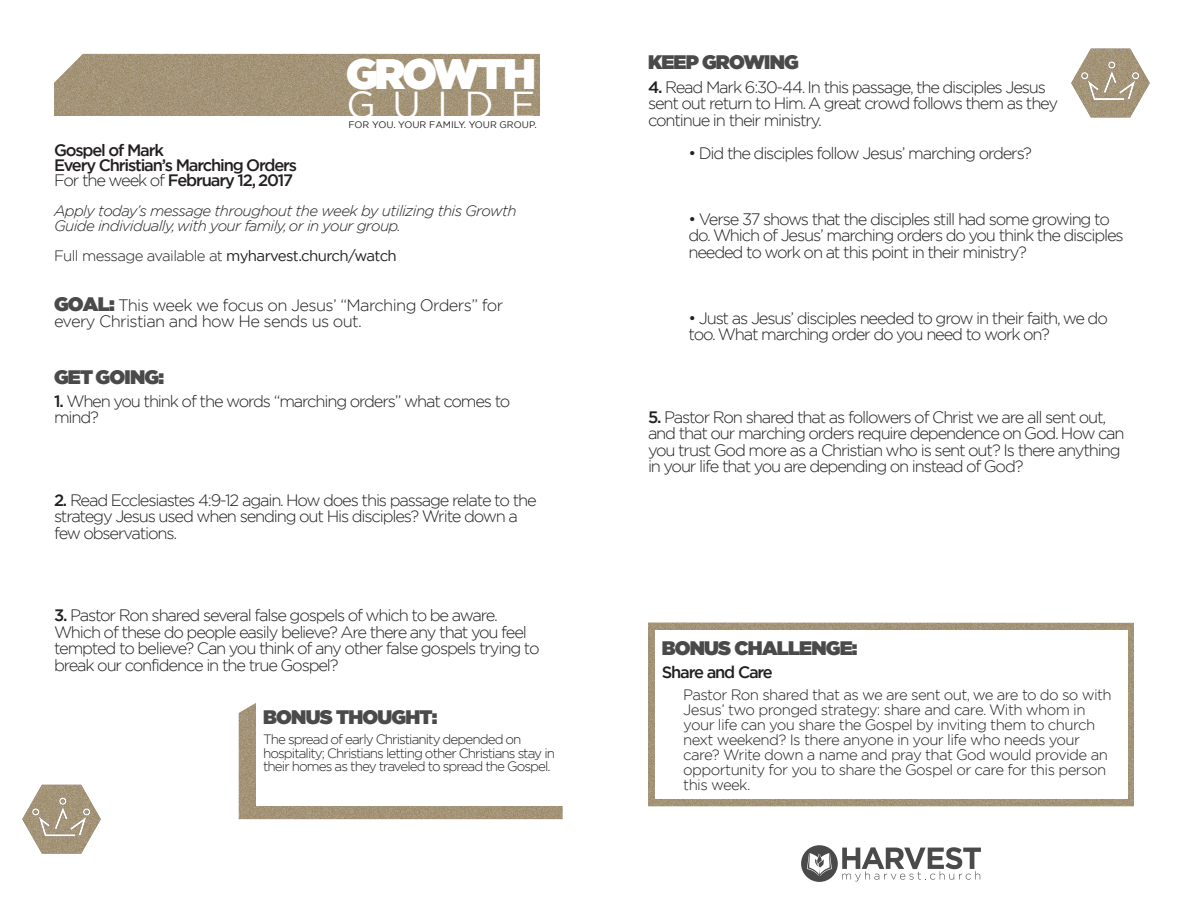
<style>
.page{position:relative;width:1188px;height:918px;background:#fff}
.page>*{position:absolute;margin:0;border:0;box-sizing:border-box;transform-origin:0 0}
.t1{font:900 42.45px "Gotham";letter-spacing:-.06em;color:#fff}
.t2{font:37.5px "Gotham";letter-spacing:.44em;color:#fff}
.t3{font:900 19.5px "Gotham";letter-spacing:-.04em;color:#4a4a4a}
.body_text{font:300 16.5px/16.5px "Gotham";letter-spacing:-.07em;color:#231f20}
.body_text-2{font:500 16.5px "Gotham";letter-spacing:-.07em;color:#231f20}
.body_text-3{font:300 16.5px/16.5px "Gotham";letter-spacing:-.04em;color:#231f20}
.indented{font:300 15px/15px "Gotham";letter-spacing:-.04em;color:#231f20}
.body_text-4{font:italic 300 15px/15px "Gotham";letter-spacing:-.04em;color:#231f20}
.body_text-5{font:300 15px "Gotham";letter-spacing:-.04em;color:#231f20}
.body_text-6{font:300 13.5px/13.5px "Gotham";letter-spacing:-.07em;color:#231f20}
.t4{font:9.45px "Gotham";color:#231f20}
.s1{font-weight:300}
.s2{font-weight:400}
.s3{font-weight:900;font-size:19.5px;color:#4a4a4a}
.s4{font-weight:500}
</style>
<div class="page">
<svg style="left:801px;top:845px;width:180px;height:37px"></svg>
<img style="left:648px;top:623px;width:486px;height:183px">
<div style="left:655px;top:630px;width:472px;height:169px;background:#fff"></div>
<img style="left:1071px;top:49px;width:79px;height:68px">
<img style="left:54px;top:54px;width:486px;height:62px">
<img style="left:22px;top:785px;width:79px;height:69px">
<img style="left:239px;top:703px;width:324px;height:116px">
<div style="left:256px;top:681px;width:316px;height:124px;background:#fff"></div>
<p class="t1" style="left:346px;top:43px;width:191px">GROWTH</p>
<p class="t2" style="left:346px;top:80px;width:191px">GUIDE</p>
<p class="t4" style="left:349px;top:118px;width:190px">FOR YOU. YOUR FAMILY. YOUR GROUP.</p>
<p class="body_text-2" style="left:54px;top:140px;width:111px">Gospel of Mark</p>
<p class="body_text-2" style="left:54px;top:155px;width:245px">Every Christian’s Marching Orders</p>
<p class="body_text-2" style="left:54px;top:170px;width:241px"><span class="s1">For the week of</span> February 12, 2017</p>
<p class="body_text-4" style="left:54px;top:203px;width:464px">Apply today’s message throughout the week by utilizing this Growth<br>Guide individually, with your family, or in your group.</p>
<p class="body_text-5" style="left:54px;top:247px;width:344px">Full message available at <span class="s2">myharvest.church/watch</span></p>
<p class="body_text-3" style="left:54px;top:296px;width:451px"><span class="s3">GOAL:</span> This week we focus on Jesus’ “Marching Orders” for every Christian and how He sends us out.</p>
<p class="t3" style="left:54px;top:363px;width:112px">GET GOING:</p>
<p class="body_text" style="left:54px;top:392px;width:458px"><span class="s4">1.</span> When you think of the words “marching orders” what comes to mind?</p>
<p class="body_text" style="left:54px;top:491px;width:484px"><span class="s4">2.</span> Read Ecclesiastes 4:9-12 again. How does this passage relate to the strategy Jesus used when sending out His disciples? Write down a few observations.</p>
<p class="body_text" style="left:54px;top:607px;width:487px"><span class="s4">3.</span> Pastor Ron shared several false gospels of which to be aware.<br>Which of these do people easily believe? Are there any that you feel tempted to believe? Can you think of any other false gospels trying to break our confidence in the true Gospel?</p>
<p class="t3" style="left:263px;top:703px;width:176px">BONUS THOUGHT:</p>
<p class="body_text-6" style="left:263px;top:732px;width:293px">The spread of early Christianity depended on hospitality; Christians letting other Christians stay in their homes as they traveled to spread the Gospel.</p>
<p class="t3" style="left:648px;top:49px;width:152px">KEEP GROWING</p>
<p class="body_text" style="left:648px;top:78px;width:412px"><span class="s4">4.</span> Read Mark 6:30-44. In this passage, the disciples Jesus sent out return to Him. A great crowd follows them as they continue in their ministry.</p>
<p class="body_text" style="left:689px;top:144px;width:345px">• Did the disciples follow Jesus’ marching orders?</p>
<p class="body_text" style="left:689px;top:210px;width:437px">• Verse 37 shows that the disciples still had some growing to do. Which of Jesus’ marching orders do you think the disciples needed to work on at this point in their ministry?</p>
<p class="body_text" style="left:689px;top:309px;width:421px">• Just as Jesus’ disciples needed to grow in their faith, we do too. What marching order do you need to work on?</p>
<p class="body_text" style="left:648px;top:408px;width:478px"><span class="s4">5.</span> Pastor Ron shared that as followers of Christ we are all sent out, and that our marching orders require dependence on God. How can you trust God more as a Christian who is sent out? Is there anything in your life that you are depending on instead of God?</p>
<p class="t3" style="left:662px;top:634px;width:197px">BONUS CHALLENGE:</p>
<p class="body_text-2" style="left:662px;top:661px;width:113px">Share and Care</p>
<p class="indented" style="left:683px;top:687px;width:430px">Pastor Ron shared that as we are sent out, we are to do so with Jesus’ two pronged strategy: share and care. With whom in your life can you share the Gospel by inviting them to church next weekend? Is there anyone in your life who needs your care? Write down a name and pray that God would provide an opportunity for you to share the Gospel or care for this person this week.</p>
</div>
